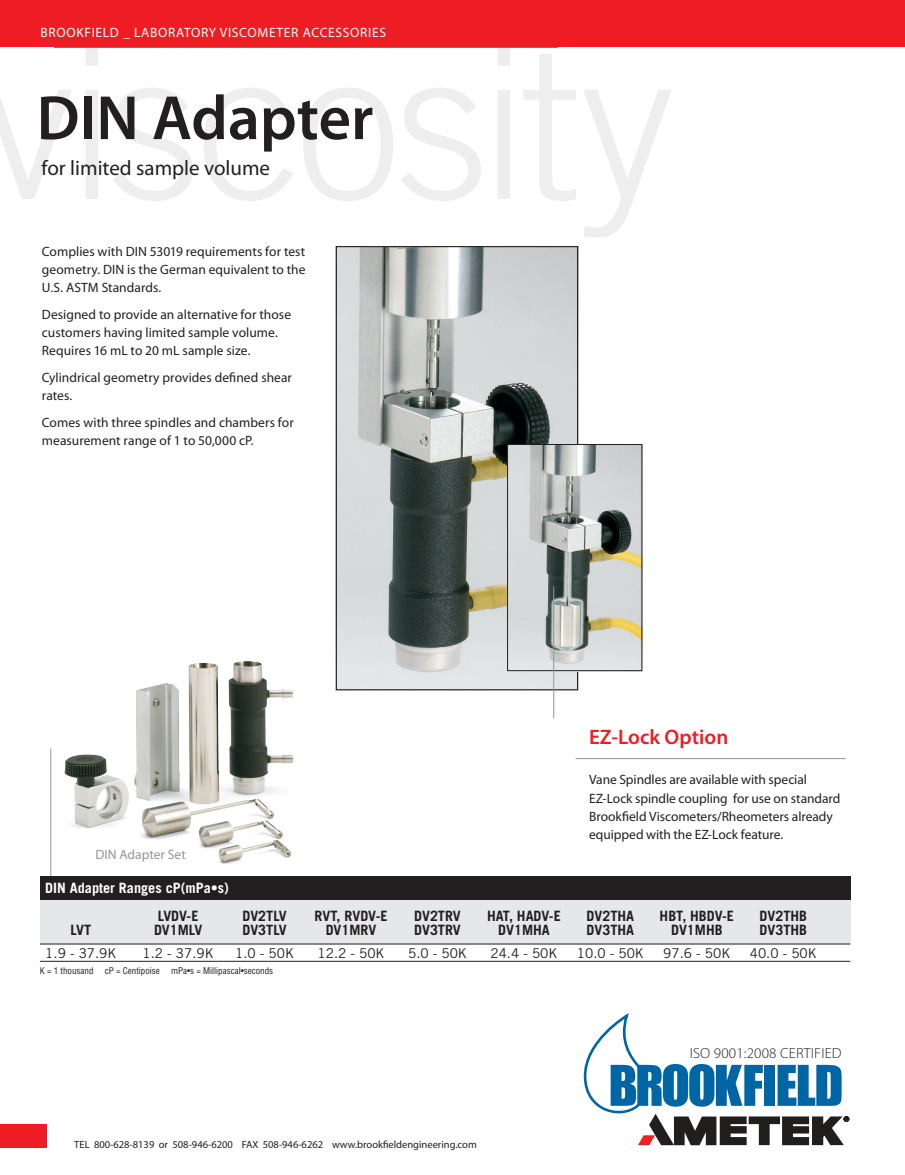
<style>
.page{position:relative;width:905px;height:1175px;background:#fff}
.page>*{position:absolute;margin:0;border:0;box-sizing:border-box;transform-origin:0 0}
.t1{font:600 63px "Myriad Pro";color:#231f20}
.t2{font:21px "Myriad Pro";color:#231f20}
.t3{font:600 21px "Myriad Pro";color:#ee1d23}
.t4{font:300 14.7px "Myriad Pro";letter-spacing:.01em;color:#211e1e}
.t5{font:700 14.25px/14.2px "Trade Gothic";color:#231f20}
.t6{font:700 14.25px "Trade Gothic";color:#fff}
.t7{font:13.5px/18px "Myriad Pro";color:#231f20}
.t8{font:13.5px "Trade Gothic";color:#231f20}
.t9{font:13.5px "Myriad Pro";letter-spacing:.05em;color:#fff}
.t10{font:13.5px "Myriad Pro";color:#939598}
.t11{font:10.5px "Myriad Pro";color:#231f20}
.t12{font:condensed 9px "Helvetica";color:#231f20}
</style>
<div class="page">
<div style="left:0;top:1124px;width:47px;height:24px;background:#ee1d23"></div>
<div style="left:0;top:0;width:904px;height:47px;background:#ee1d23"></div>
<svg style="left:0;top:90px;width:71px;height:109px"></svg>
<svg style="left:86px;top:48px;width:12px;height:151px"></svg>
<svg style="left:113px;top:88px;width:80px;height:113px"></svg>
<svg style="left:204px;top:88px;width:89px;height:113px"></svg>
<svg style="left:303px;top:88px;width:90px;height:113px"></svg>
<svg style="left:401px;top:88px;width:80px;height:113px"></svg>
<svg style="left:498px;top:48px;width:12px;height:151px"></svg>
<svg style="left:523px;top:54px;width:53px;height:147px"></svg>
<svg style="left:584px;top:90px;width:87px;height:148px"></svg>
<svg style="left:54px;top:47px;width:504px;height:1px"></svg>
<svg style="left:583px;top:1015px;width:266px;height:130px"></svg>
<hr style="left:575px;top:758px;width:270px;height:1px;background:#939598">
<hr style="left:50px;top:748px;width:1px;height:128px;background:#939598">
<img style="left:64px;top:661px;width:230px;height:203px">
<img style="left:338px;top:248px;width:238px;height:440px">
<div style="left:336px;top:246px;width:242px;height:444px;border:1px solid #231f20"></div>
<img style="left:509px;top:446px;width:131px;height:223px">
<div style="left:507px;top:444px;width:135px;height:227px;border:1px solid #231f20"></div>
<hr style="left:553px;top:586px;width:1px;height:132px;background:#939598">
<div style="left:40px;top:900px;width:810px;height:44px;background:#e6e7e9"></div>
<hr style="left:40px;top:961px;width:810px;height:1px;background:#231f20">
<hr style="left:40px;top:943px;width:810px;height:1px;background:#231f20">
<div style="left:40px;top:876px;width:810px;height:24px;background:#231f20"></div>
<p class="t9" style="left:40px;top:25px;width:347px">BROOKFIELD _ LABORATORY VISCOMETER ACCESSORIES</p>
<p class="t1" style="left:37px;top:78px;width:338px">DIN Adapter</p>
<p class="t2" style="left:42px;top:156px;width:230px">for limited sample volume</p>
<p class="t7" style="left:42px;top:243px;width:265px;text-align:justify">Complies with DIN 53019 requirements for test geometry. DIN is the German equivalent to the U.S. ASTM Standards.</p>
<p class="t7" style="left:42px;top:306px;width:251px">Designed to provide an alternative for those customers having limited sample volume.<br>Requires 16 mL to 20 mL sample size.</p>
<p class="t7" style="left:42px;top:369px;width:252px">Cylindrical geometry provides defined shear rates.</p>
<p class="t7" style="left:42px;top:414px;width:253px">Comes with three spindles and chambers for measurement range of 1 to 50,000 cP.</p>
<p class="t10" style="left:96px;top:846px;width:92px">DIN Adapter Set</p>
<p class="t6" style="left:45px;top:879px;width:185px">DIN Adapter Ranges cP(mPa•s)</p>
<p class="t5" style="left:71px;top:922px;width:22px">LVT</p>
<p class="t8" style="left:45px;top:945px;width:73px">1.9 - 37.9K</p>
<p class="t5" style="left:154px;top:908px;width:50px">LVDV-E<br>DV1MLV</p>
<p class="t8" style="left:142px;top:945px;width:73px">1.2 - 37.9K</p>
<p class="t5" style="left:242px;top:908px;width:46px">DV2TLV<br>DV3TLV</p>
<p class="t8" style="left:235px;top:945px;width:60px">1.0 - 50K</p>
<p class="t12" style="left:40px;top:965px;width:55px">K = 1 thousand</p>
<p class="t12" style="left:105px;top:965px;width:56px">cP = Centipoise</p>
<p class="t12" style="left:171px;top:965px;width:103px">mPa•s = Millipascal•seconds</p>
<p class="t5" style="left:314px;top:908px;width:74px;text-align:center">RVT, RVDV-E<br>DV1MRV</p>
<p class="t8" style="left:317px;top:945px;width:69px">12.2 - 50K</p>
<p class="t3" style="left:589px;top:723px;width:141px">EZ-Lock Option</p>
<p class="t7" style="left:589px;top:771px;width:253px">Vane Spindles are available with special EZ-Lock spindle coupling for use on standard Brookfield Viscometers/Rheometers already equipped with the EZ-Lock feature.</p>
<p class="t5" style="left:414px;top:908px;width:48px">DV2TRV<br>DV3TRV</p>
<p class="t8" style="left:408px;top:945px;width:60px">5.0 - 50K</p>
<p class="t5" style="left:487px;top:908px;width:75px;text-align:center">HAT, HADV-E<br>DV1MHA</p>
<p class="t8" style="left:490px;top:945px;width:69px">24.4 - 50K</p>
<p class="t5" style="left:586px;top:908px;width:49px">DV2THA<br>DV3THA</p>
<p class="t8" style="left:577px;top:945px;width:69px">10.0 - 50K</p>
<p class="t5" style="left:659px;top:908px;width:76px;text-align:center">HBT, HBDV-E<br>DV1MHB</p>
<p class="t8" style="left:663px;top:945px;width:69px">97.6 - 50K</p>
<p class="t5" style="left:759px;top:908px;width:49px">DV2THB<br>DV3THB</p>
<p class="t8" style="left:749px;top:945px;width:69px">40.0 - 50K</p>
<p class="t4" style="left:689px;top:1044px;width:153px">ISO 9001:2008 CERTIFIED</p>
<p class="t11" style="left:74px;top:1138px;width:404px">TEL 800-628-8139 or 508-946-6200 FAX 508-946-6262 www.brookfieldengineering.com</p>
</div>
